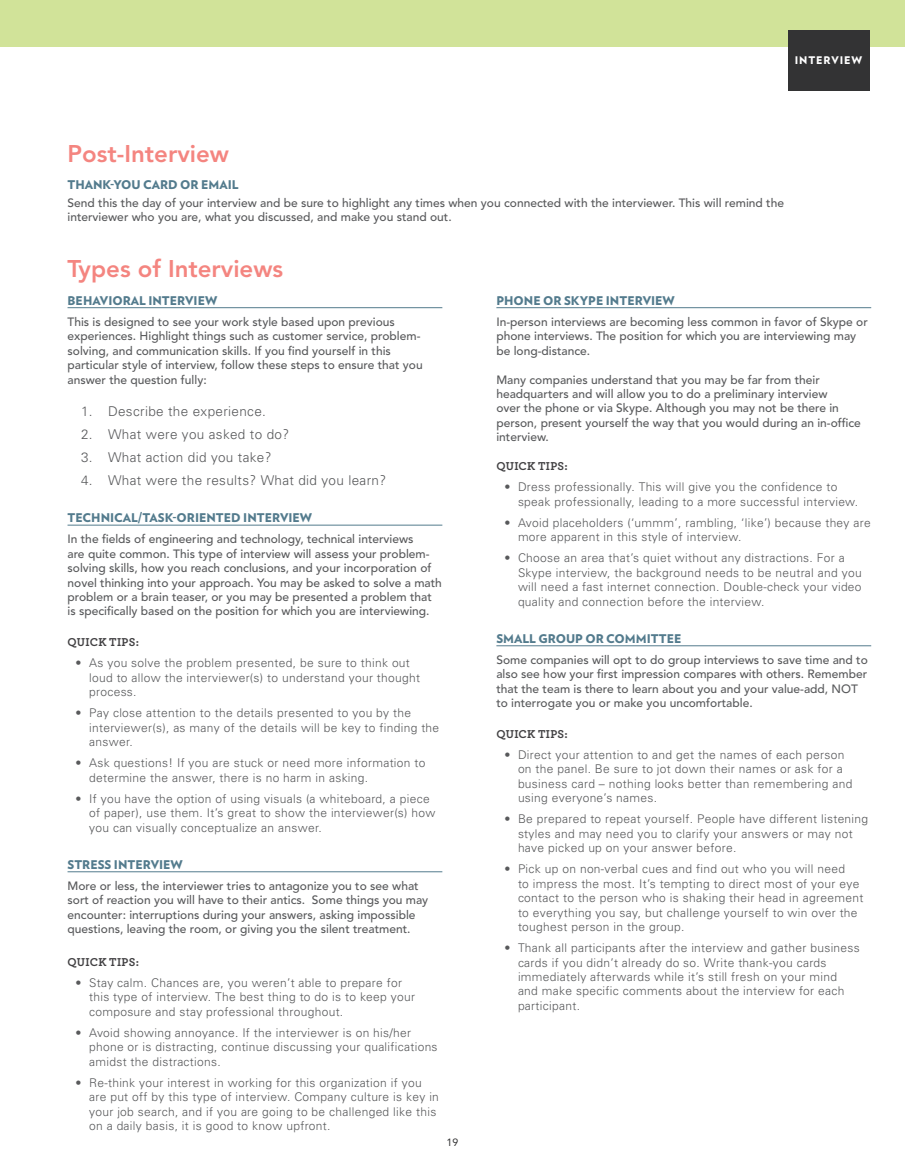
<style>
.page{position:relative;width:905px;height:1175px;background:#fff}
.page>*{position:absolute;margin:0;border:0;box-sizing:border-box;transform-origin:0 0}
.t1{font:800 24px "Avenir";color:#f48580}
.t2{font:300 13.5px "Univers";letter-spacing:.025em;color:#58595b}
.t3{font:300 12px/14.4px "Univers";letter-spacing:.025em;color:#58595b}
.t4{font:500 12px/14.4px "Avenir";color:#58595b}
.t5{font:900 12px "Verlag";color:#537b8d}
.t6{font:700 12px "Archer";letter-spacing:.02em;color:#414042}
.t7{font:900 10.5px "Verlag";letter-spacing:.085em;color:#fff}
.t8{font:10.5px "Avenir";color:#333334}
</style>
<div class="page">
<div style="left:0;top:0;width:904px;height:46px;background:#d1e399"></div>
<div style="left:788px;top:30px;width:81px;height:61px;background:#333334"></div>
<hr style="left:68px;top:307px;width:374px;height:1px;background:#537b8d">
<hr style="left:68px;top:525px;width:374px;height:1px;background:#537b8d">
<hr style="left:68px;top:871px;width:374px;height:1px;background:#537b8d">
<hr style="left:496px;top:307px;width:375px;height:1px;background:#537b8d">
<hr style="left:496px;top:645px;width:375px;height:1px;background:#537b8d">
<p class="t7" style="left:794px;top:52px;width:69px">INTERVIEW</p>
<h1 class="t1" style="left:68px;top:139px;width:163px">Post-Interview</h1>
<p class="t5" style="left:68px;top:175px;width:172px">THANK-YOU CARD OR EMAIL</p>
<p class="t4" style="left:68px;top:195px;width:718px">Send this the day of your interview and be sure to highlight any times when you connected with the interviewer. This will remind the interviewer who you are, what you discussed, and make you stand out.</p>
<h1 class="t1" style="left:68px;top:254px;width:217px">Types of Interviews</h1>
<p class="t5" style="left:68px;top:290px;width:151px">BEHAVIORAL INTERVIEW</p>
<p class="t4" style="left:68px;top:315px;width:356px">This is designed to see your work style based upon previous experiences. Highlight things such as customer service, problem&shy;solving, and communication skills. If you find yourself in this particular style of interview, follow these steps to ensure that you answer the question fully:</p>
<p class="t2" style="left:81px;top:403px;width:186px">1. Describe the experience.</p>
<p class="t2" style="left:81px;top:426px;width:209px">2. What were you asked to do?</p>
<p class="t2" style="left:81px;top:449px;width:192px">3. What action did you take?</p>
<p class="t2" style="left:81px;top:472px;width:306px">4. What were the results? What did you learn?</p>
<p class="t5" style="left:68px;top:508px;width:246px">TECHNICAL/TASK-ORIENTED INTERVIEW</p>
<p class="t4" style="left:68px;top:532px;width:376px">In the fields of engineering and technology, technical interviews<br>are quite common. This type of interview will assess your problem&shy;solving skills, how you reach conclusions, and your incorporation of novel thinking into your approach. You may be asked to solve a math problem or a brain teaser, or you may be presented a problem that is specifically based on the position for which you are interviewing.</p>
<p class="t6" style="left:68px;top:632px;width:73px">QUICK TIPS:</p>
<p class="t3" style="left:89px;top:655px;width:332px;text-indent:-14px">• As you solve the problem presented, be sure to think out loud to allow the interviewer(s) to understand your thought process.</p>
<p class="t3" style="left:89px;top:705px;width:351px;text-indent:-14px">• Pay close attention to the details presented to you by the interviewer(s), as many of the details will be key to finding the answer.</p>
<p class="t3" style="left:89px;top:755px;width:338px;text-indent:-14px">• Ask questions! If you are stuck or need more information to determine the answer, there is no harm in asking.</p>
<p class="t3" style="left:89px;top:791px;width:348px;text-indent:-14px">• If you have the option of using visuals (a whiteboard, a piece of paper), use them. It’s great to show the interviewer(s) how you can visually conceptualize an answer.</p>
<p class="t5" style="left:68px;top:854px;width:117px">STRESS INTERVIEW</p>
<p class="t4" style="left:68px;top:879px;width:362px">More or less, the interviewer tries to antagonize you to see what sort of reaction you will have to their antics. Some things you may encounter: interruptions during your answers, asking impossible questions, leaving the room, or giving you the silent treatment.</p>
<p class="t6" style="left:68px;top:952px;width:73px">QUICK TIPS:</p>
<p class="t3" style="left:89px;top:975px;width:327px;text-indent:-14px">• Stay calm. Chances are, you weren’t able to prepare for this type of interview. The best thing to do is to keep your composure and stay professional throughout.</p>
<p class="t3" style="left:89px;top:1025px;width:350px;text-indent:-14px">• Avoid showing annoyance. If the interviewer is on his/her phone or is distracting, continue discussing your qualifications amidst the distractions.</p>
<p class="t3" style="left:89px;top:1075px;width:351px;text-indent:-14px">• Re-think your interest in working for this organization if you are put off by this type of interview. Company culture is key in your job search, and if you are going to be challenged like this on a daily basis, it is good to know upfront.</p>
<p class="t5" style="left:496px;top:290px;width:180px">PHONE OR SKYPE INTERVIEW</p>
<p class="t4" style="left:496px;top:315px;width:373px">In-person interviews are becoming less common in favor of Skype or phone interviews. The position for which you are interviewing may be long-distance.</p>
<p class="t4" style="left:496px;top:372px;width:366px">Many companies understand that you may be far from their headquarters and will allow you to do a preliminary interview<br>over the phone or via Skype. Although you may not be there in person, present yourself the way that you would during an in-office interview.</p>
<p class="t6" style="left:496px;top:456px;width:73px">QUICK TIPS:</p>
<p class="t3" style="left:518px;top:480px;width:342px;text-indent:-14px">• Dress professionally. This will give you the confidence to speak professionally, leading to a more successful interview.</p>
<p class="t3" style="left:518px;top:515px;width:354px;text-indent:-14px">• Avoid placeholders (‘ummm’, rambling, ‘like’) because they are more apparent in this style of interview.</p>
<p class="t3" style="left:518px;top:551px;width:345px;text-indent:-14px">• Choose an area that’s quiet without any distractions. For a Skype interview, the background needs to be neutral and you will need a fast internet connection. Double-check your video quality and connection before the interview.</p>
<p class="t5" style="left:496px;top:628px;width:187px">SMALL GROUP OR COMMITTEE</p>
<p class="t4" style="left:496px;top:653px;width:373px">Some companies will opt to do group interviews to save time and to also see how your first impression compares with others. Remember that the team is there to learn about you and your value-add, NOT to interrogate you or make you uncomfortable.</p>
<p class="t6" style="left:496px;top:724px;width:73px">QUICK TIPS:</p>
<p class="t3" style="left:518px;top:747px;width:336px;text-indent:-14px">• Direct your attention to and get the names of each person on the panel. Be sure to jot down their names or ask for a business card – nothing looks better than remembering and using everyone’s names.</p>
<p class="t3" style="left:518px;top:812px;width:352px;text-indent:-14px">• Be prepared to repeat yourself. People have different listening styles and may need you to clarify your answers or may not have picked up on your answer before.</p>
<p class="t3" style="left:518px;top:862px;width:347px;text-indent:-14px">• Pick up on non-verbal cues and find out who you will need<br>to impress the most. It’s tempting to direct most of your eye contact to the person who is shaking their head in agreement to everything you say, but challenge yourself to win over the toughest person in the group.</p>
<p class="t3" style="left:518px;top:940px;width:343px;text-indent:-14px">• Thank all participants after the interview and gather business cards if you didn’t already do so. Write thank-you cards immediately afterwards while it’s still fresh on your mind and make specific comments about the interview for each participant.</p>
<p class="t8" style="left:446px;top:1136px;width:13px">19</p>
</div>
